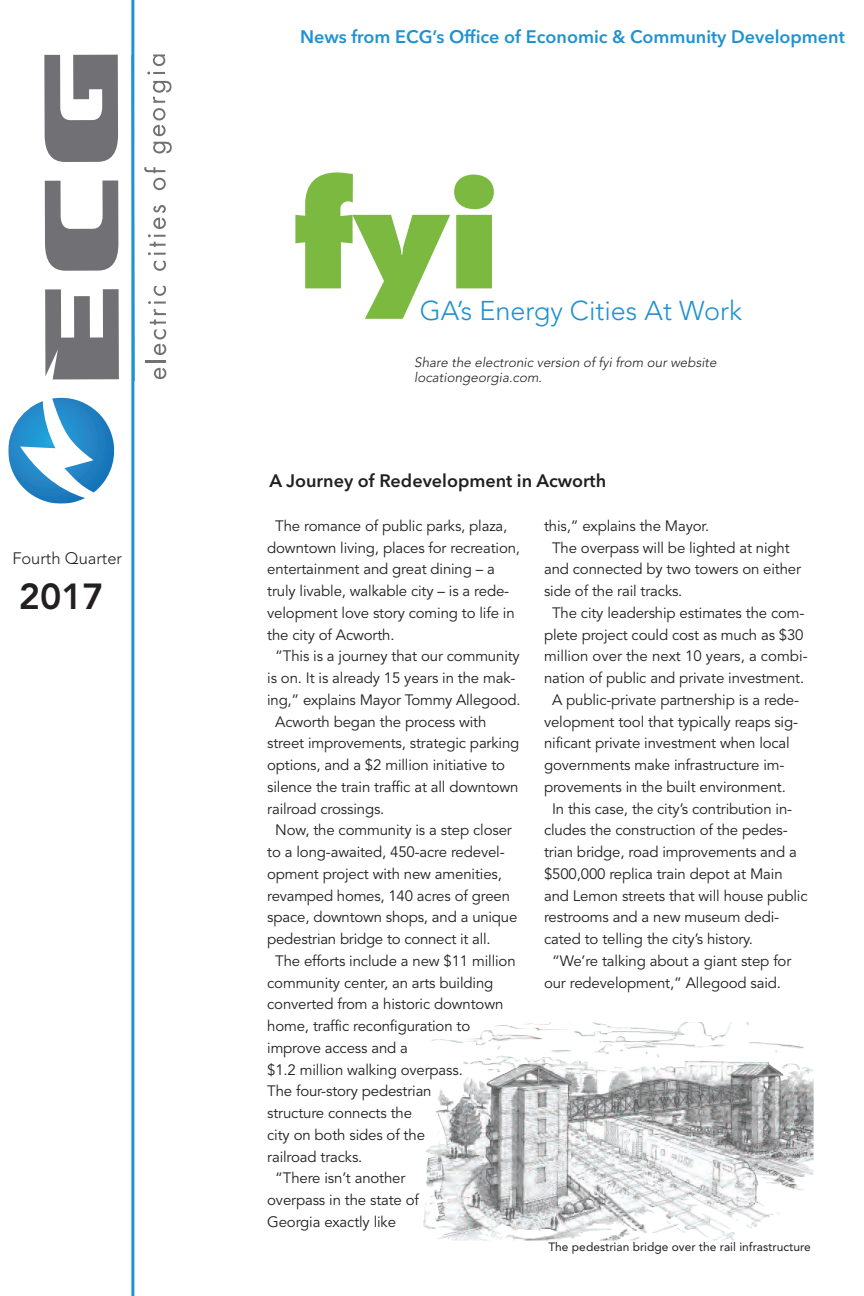
<style>
.page{position:relative;width:864px;height:1296px;background:#fff}
.page>*{position:absolute;margin:0;border:0;box-sizing:border-box;transform-origin:0 0}
.t1{font:800 157.5px "Futura TEF";color:#7cb941}
.t2{font:800 36px "Avenir";color:#231f20}
.t3{font:300 27px "Avenir";color:#1f92d1}
.t4{font:600 18px "Avenir Next";color:#1f92d1}
.t5{font:600 18px "Avenir Next";color:#231f20}
.t6{font:300 16.5px "Avenir";color:#231f20}
.t7{font:15px "Avenir";letter-spacing:-.01em;color:#231f20}
.t8{font:italic 300 13.5px/15px "Avenir";color:#231f20}
.t9{font:12px "Avenir";color:#231f20}
</style>
<div class="page">
<svg style="left:8px;top:397px;width:107px;height:107px"></svg>
<svg style="left:45px;top:289px;width:74px;height:90px"></svg>
<svg style="left:45px;top:180px;width:73px;height:91px"></svg>
<svg style="left:44px;top:54px;width:74px;height:108px"></svg>
<svg style="left:154px;top:368px;width:12px;height:11px"></svg>
<hr style="left:145px;top:360px;width:21px;height:2px;background:#717074">
<svg style="left:148px;top:286px;width:18px;height:69px"></svg>
<svg style="left:154px;top:261px;width:12px;height:10px"></svg>
<svg style="left:148px;top:205px;width:18px;height:50px"></svg>
<svg style="left:144px;top:167px;width:22px;height:23px"></svg>
<svg style="left:153px;top:142px;width:19px;height:12px"></svg>
<svg style="left:153px;top:81px;width:19px;height:55px"></svg>
<svg style="left:147px;top:72px;width:18px;height:2px"></svg>
<svg style="left:153px;top:54px;width:12px;height:12px"></svg>
<svg style="left:134px;top:55px;width:1px;height:326px"></svg>
<hr style="left:131px;top:0;width:3px;height:1296px;background:#1f92d1">
<img style="left:426px;top:1055px;width:388px;height:137px">
<p class="t6" style="left:12px;top:548px;width:111px">Fourth Quarter</p>
<h2 class="t2" style="left:19px;top:569px;width:87px">2017</h2>
<p class="t4" style="left:300px;top:21px;width:546px">News from ECG’s Office of Economic &amp; Community Development</p>
<h1 class="t1" style="left:294px;top:174px;width:207px">fyi</h1>
<h3 class="t3" style="left:420px;top:294px;width:324px">GA’s Energy Cities At Work</h3>
<p class="t8" style="left:414px;top:355px;width:304px">Share the electronic version of fyi from our website locationgeorgia.com.</p>
<p class="t5" style="left:270px;top:465px;width:338px">A Journey of Redevelopment in Acworth</p>
<p class="t7" style="left:544px;top:517px;width:167px">this,” explains the Mayor.</p>
<p class="t7" style="left:552px;top:539px;width:239px">The overpass will be lighted at night</p>
<p class="t7" style="left:544px;top:560px;width:259px">and connected by two towers on either</p>
<p class="t7" style="left:544px;top:582px;width:140px">side of the rail tracks.</p>
<p class="t7" style="left:552px;top:604px;width:254px">The city leadership estimates the com-</p>
<p class="t7" style="left:544px;top:626px;width:261px">plete project could cost as much as $30</p>
<p class="t7" style="left:544px;top:647px;width:265px">million over the next 10 years, a combi-</p>
<p class="t7" style="left:544px;top:669px;width:262px">nation of public and private investment.</p>
<p class="t7" style="left:552px;top:691px;width:249px">A public-private partnership is a rede-</p>
<p class="t7" style="left:544px;top:713px;width:256px">velopment tool that typically reaps sig-</p>
<p class="t7" style="left:544px;top:734px;width:247px">nificant private investment when local</p>
<p class="t7" style="left:544px;top:756px;width:242px">governments make infrastructure im-</p>
<p class="t7" style="left:544px;top:778px;width:243px">provements in the built environment.</p>
<p class="t7" style="left:552px;top:800px;width:242px">In this case, the city’s contribution in-</p>
<p class="t7" style="left:544px;top:821px;width:245px">cludes the construction of the pedes-</p>
<p class="t7" style="left:544px;top:843px;width:254px">trian bridge, road improvements and a</p>
<p class="t7" style="left:544px;top:865px;width:240px">$500,000 replica train depot at Main</p>
<p class="t7" style="left:544px;top:887px;width:265px">and Lemon streets that will house public</p>
<p class="t7" style="left:544px;top:908px;width:237px">restrooms and a new museum dedi-</p>
<p class="t7" style="left:544px;top:930px;width:211px">cated to telling the city’s history.</p>
<p class="t7" style="left:552px;top:952px;width:241px">“We’re talking about a giant step for</p>
<p class="t7" style="left:544px;top:974px;width:239px">our redevelopment,” Allegood said.</p>
<p class="t7" style="left:275px;top:517px;width:234px">The romance of public parks, plaza,</p>
<p class="t7" style="left:267px;top:539px;width:254px">downtown living, places for recreation,</p>
<p class="t7" style="left:267px;top:560px;width:229px">entertainment and great dining – a</p>
<p class="t7" style="left:267px;top:582px;width:244px">truly livable, walkable city – is a rede-</p>
<p class="t7" style="left:267px;top:604px;width:249px">velopment love story coming to life in</p>
<p class="t7" style="left:267px;top:626px;width:129px">the city of Acworth.</p>
<p class="t7" style="left:275px;top:647px;width:246px">“This is a journey that our community</p>
<p class="t7" style="left:267px;top:669px;width:250px">is on. It is already 15 years in the mak-</p>
<p class="t7" style="left:267px;top:691px;width:255px">ing,” explains Mayor Tommy Allegood.</p>
<p class="t7" style="left:275px;top:713px;width:213px">Acworth began the process with</p>
<p class="t7" style="left:267px;top:734px;width:254px">street improvements, strategic parking</p>
<p class="t7" style="left:267px;top:756px;width:239px">options, and a $2 million initiative to</p>
<p class="t7" style="left:267px;top:778px;width:253px">silence the train traffic at all downtown</p>
<p class="t7" style="left:267px;top:800px;width:119px">railroad crossings.</p>
<p class="t7" style="left:275px;top:821px;width:238px">Now, the community is a step closer</p>
<p class="t7" style="left:267px;top:843px;width:239px">to a long-awaited, 450-acre redevel-</p>
<p class="t7" style="left:267px;top:865px;width:236px">opment project with new amenities,</p>
<p class="t7" style="left:267px;top:887px;width:244px">revamped homes, 140 acres of green</p>
<p class="t7" style="left:267px;top:908px;width:252px">space, downtown shops, and a unique</p>
<p class="t7" style="left:267px;top:930px;width:225px">pedestrian bridge to connect it all.</p>
<p class="t7" style="left:275px;top:952px;width:242px">The efforts include a new $11 million</p>
<p class="t7" style="left:267px;top:974px;width:228px">community center, an arts building</p>
<p class="t7" style="left:267px;top:995px;width:238px">converted from a historic downtown</p>
<p class="t7" style="left:267px;top:1017px;width:205px">home, traffic reconfiguration to</p>
<p class="t7" style="left:267px;top:1039px;width:142px">improve access and a</p>
<p class="t7" style="left:267px;top:1061px;width:197px">$1.2 million walking overpass.</p>
<p class="t7" style="left:267px;top:1082px;width:166px">The four-story pedestrian</p>
<p class="t7" style="left:267px;top:1104px;width:146px">structure connects the</p>
<p class="t7" style="left:267px;top:1126px;width:159px">city on both sides of the</p>
<p class="t7" style="left:267px;top:1148px;width:97px">railroad tracks.</p>
<p class="t7" style="left:275px;top:1169px;width:132px">“There isn’t another</p>
<p class="t7" style="left:267px;top:1191px;width:153px">overpass in the state of</p>
<p class="t7" style="left:267px;top:1213px;width:130px">Georgia exactly like</p>
<p class="t9" style="left:548px;top:1237px;width:264px">The pedestrian bridge over the rail infrastructure</p>
</div>
